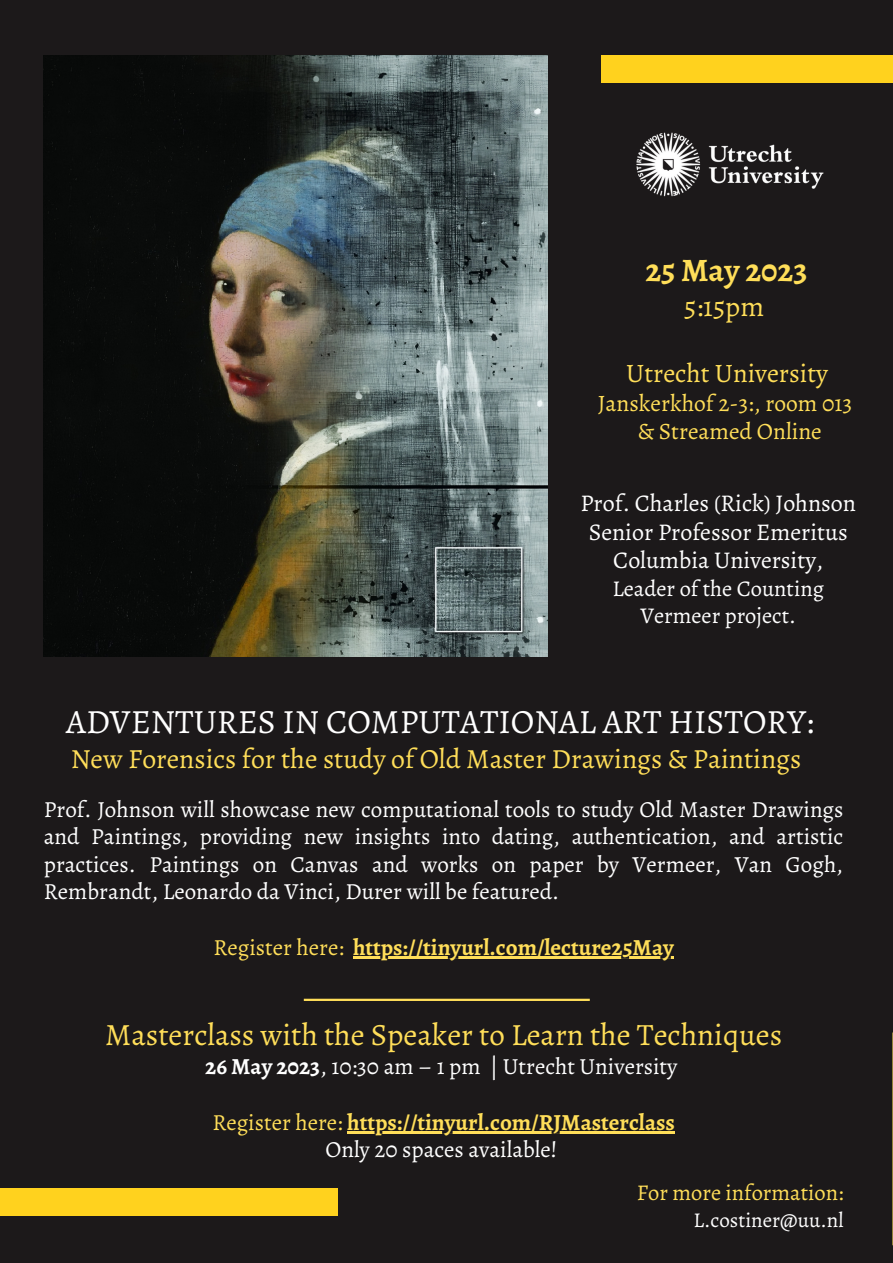
<style>
.page{position:relative;width:893px;height:1263px;background:#1c191a}
.page>*{position:absolute;margin:0;border:0;box-sizing:border-box;transform-origin:0 0}
.t1{font:33.97px "Alegreya";color:#fff}
.t2{font:700 32.78px "Alegreya";color:#ffde59}
.t3{font:30.97px "Alegreya";color:#ffde59}
.t4{font:28.58px "Alegreya";color:#ffde59}
.t5{font:27.75px "Alegreya";color:#ffde59}
.t6{font:26.62px "Alegreya";color:#ffde59}
.t7{font:24px/28.7px "Alegreya";color:#fff;text-align:center}
.t8{font:23.48px "Alegreya";color:#ffde59}
.t9{font:23.02px/27.6px "Alegreya";color:#fff;text-align:justify}
.t10{font:700 23.02px "Alegreya";color:#ffde59}
.t11{font:22.5px/27px "Alegreya";color:#fff;text-align:center}
.t12{font:22.5px "Alegreya";color:#ffde59}
.t13{font:21px "Alegreya";color:#fff}
.s1{font-weight:400}
.s2{font-weight:700}
</style>
<div class="page">
<div style="left:0;top:1188px;width:337px;height:28px;background:#ffd21e"></div>
<img style="left:44px;top:55px;width:504px;height:601px">
<img style="left:636px;top:132px;width:188px;height:65px">
<div style="left:601px;top:55px;width:292px;height:28px;background:#ffd21e"></div>
<hr style="left:892px;top:1032px;width:1px;height:213px;background:#ffde59">
<hr style="left:353px;top:956px;width:321px;height:2px;background:#ffde59">
<hr style="left:347px;top:1131px;width:328px;height:2px;background:#ffde59">
<hr style="left:304px;top:999px;width:286px;height:2px;background:#ffde59">
<p class="t2" style="left:645px;top:247px;width:163px">25 May 2023</p>
<p class="t4" style="left:684px;top:287px;width:81px">5:15pm</p>
<p class="t6" style="left:626px;top:355px;width:203px">Utrecht University</p>
<p class="t8" style="left:598px;top:387px;width:256px">Janskerkhof 2-3:, room 013</p>
<p class="t8" style="left:637px;top:415px;width:186px">&amp; Streamed Online</p>
<p class="t7" style="left:580px;top:489px;width:277px">Prof. Charles (Rick) Johnson<br>Senior Professor Emeritus<br>Columbia University,</p>
<p class="t11" style="left:612px;top:575px;width:213px">Leader of the Counting<br>Vermeer project.</p>
<p class="t1" style="left:66px;top:698px;width:749px">ADVENTURES IN COMPUTATIONAL ART HISTORY:</p>
<p class="t5" style="left:71px;top:739px;width:732px">New Forensics for the study of Old Master Drawings &amp; Paintings</p>
<p class="t9" style="left:44px;top:795px;width:801px">Prof. Johnson will showcase new computational tools to study Old Master Drawings and Paintings, providing new insights into dating, authentication, and artistic practices. Paintings on Canvas and works on paper by Vermeer, Van Gogh, Rembrandt, Leonardo da Vinci, Durer will be featured.</p>
<p class="t10" style="left:213px;top:931px;width:462px"><span class="s1">Register here:</span> https://tinyurl.com/lecture25May</p>
<p class="t3" style="left:105px;top:1014px;width:678px">Masterclass with the Speaker to Learn the Techniques</p>
<p class="t9" style="left:205px;top:1053px;width:474px"><span class="s2">26 May 2023</span>, 10:30 am – 1 pm | Utrecht University</p>
<p class="t10" style="left:212px;top:1106px;width:464px"><span class="s1">Register here:</span> https://tinyurl.com/RJMasterclass</p>
<p class="t9" style="left:325px;top:1135px;width:233px">Only 20 spaces available!</p>
<p class="t12" style="left:636px;top:1177px;width:208px">For more information:</p>
<p class="t13" style="left:693px;top:1205px;width:151px">L.costiner@uu.nl</p>
</div>
